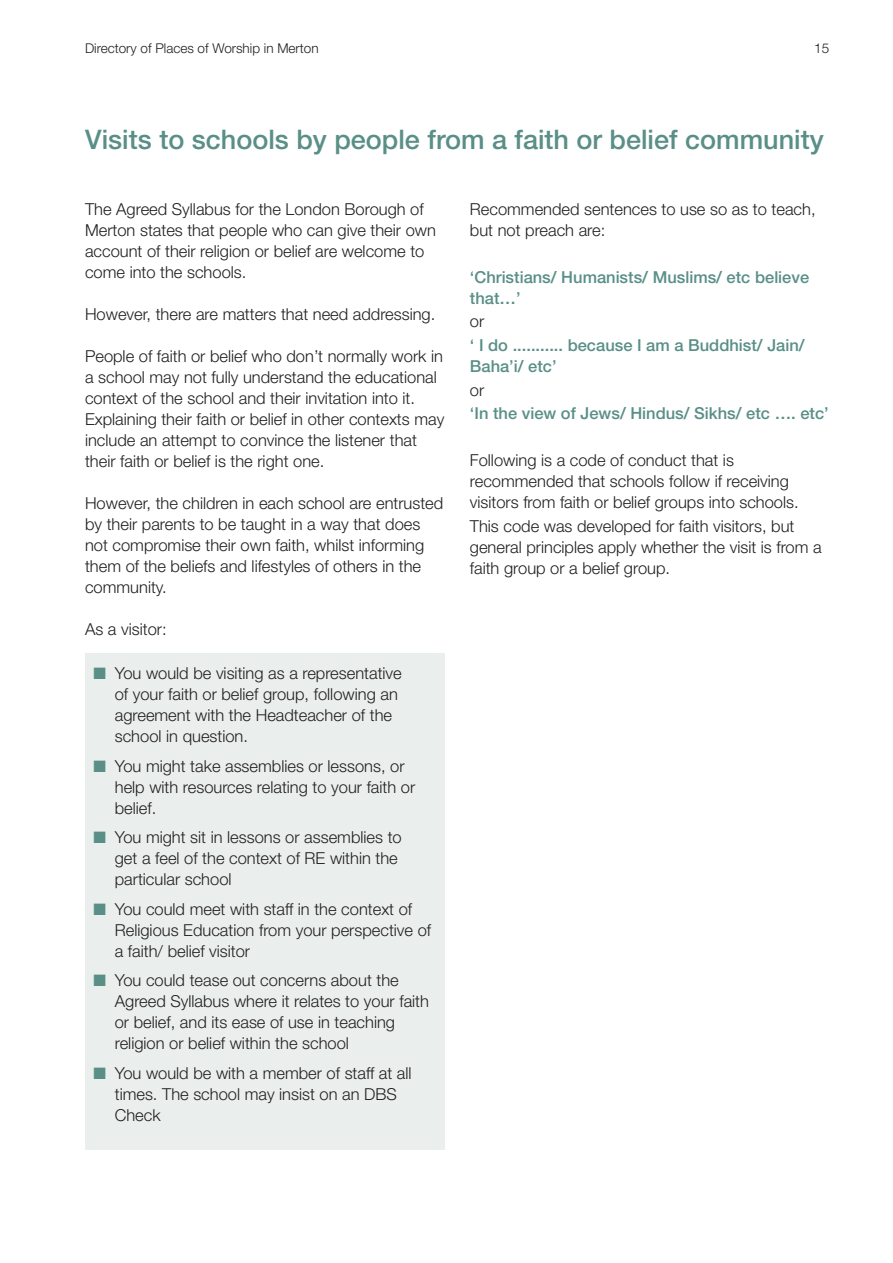
<style>
.page{position:relative;width:893px;height:1263px;background:#fff}
.page>*{position:absolute;margin:0;border:0;box-sizing:border-box;transform-origin:0 0}
.t1{font:500 27px "Helvetica Neue";color:#598f87}
.new_bullets_c6{font:300 16.5px/21px "Helvetica Neue";color:#231f20}
.t2{font:500 16.5px/21px "Helvetica Neue";color:#598f87}
.t3{font:300 13.5px "Helvetica Neue";color:#231f20}
.s1{color:#598f87}
</style>
<div class="page">
<div style="left:85px;top:653px;width:359px;height:497px;background:#eaefee"></div>
<p class="t3" style="left:85px;top:40px;width:235px">Directory of Places of Worship in Merton</p>
<p class="t3" style="left:814px;top:40px;width:17px">15</p>
<p class="t1" style="left:85px;top:123px;width:740px">Visits to schools by people from a faith or belief community</p>
<p class="new_bullets_c6" style="left:85px;top:198px;width:352px">The Agreed Syllabus for the London Borough of Merton states that people who can give their own account of their religion or belief are welcome to come into the schools.</p>
<p class="new_bullets_c6" style="left:85px;top:303px;width:352px">However, there are matters that need addressing.</p>
<p class="new_bullets_c6" style="left:85px;top:345px;width:361px">People of faith or belief who don’t normally work in a school may not fully understand the educational context of the school and their invitation into it.<br>Explaining their faith or belief in other contexts may include an attempt to convince the listener that their faith or belief is the right one.</p>
<p class="new_bullets_c6" style="left:85px;top:492px;width:360px">However, the children in each school are entrusted by their parents to be taught in a way that does not compromise their own faith, whilst informing them of the beliefs and lifestyles of others in the community.</p>
<p class="new_bullets_c6" style="left:85px;top:618px;width:83px">As a visitor:</p>
<p class="new_bullets_c6" style="left:115px;top:663px;width:289px;text-indent:-21px"><span class="s1">■</span> You would be visiting as a representative of your faith or belief group, following an agreement with the Headteacher of the school in question.</p>
<p class="new_bullets_c6" style="left:115px;top:755px;width:302px;text-indent:-21px"><span class="s1">■</span> You might take assemblies or lessons, or help with resources relating to your faith or belief.</p>
<p class="new_bullets_c6" style="left:115px;top:827px;width:288px;text-indent:-21px"><span class="s1">■</span> You might sit in lessons or assemblies to get a feel of the context of RE within the particular school</p>
<p class="new_bullets_c6" style="left:115px;top:898px;width:318px;text-indent:-21px"><span class="s1">■</span> You could meet with staff in the context of<br>Religious Education from your perspective of a faith/ belief visitor</p>
<p class="new_bullets_c6" style="left:115px;top:970px;width:316px;text-indent:-21px"><span class="s1">■</span> You could tease out concerns about the Agreed Syllabus where it relates to your faith or belief, and its ease of use in teaching religion or belief within the school</p>
<p class="new_bullets_c6" style="left:115px;top:1062px;width:298px;text-indent:-21px"><span class="s1">■</span> You would be with a member of staff at all times. The school may insist on an DBS<br>Check</p>
<p class="new_bullets_c6" style="left:470px;top:198px;width:347px">Recommended sentences to use so as to teach, but not preach are:</p>
<p class="t2" style="left:470px;top:266px;width:341px">‘Christians/ Humanists/ Muslims/ etc believe that…’</p>
<p class="new_bullets_c6" style="left:470px;top:311px;width:16px">or</p>
<p class="t2" style="left:470px;top:334px;width:336px">‘ I do ........... because I am a Buddhist/ Jain/<br>Baha’i/ etc’</p>
<p class="new_bullets_c6" style="left:470px;top:379px;width:16px">or</p>
<p class="t2" style="left:470px;top:402px;width:360px">‘In the view of Jews/ Hindus/ Sikhs/ etc …. etc’</p>
<p class="new_bullets_c6" style="left:470px;top:449px;width:330px">Following is a code of conduct that is recommended that schools follow if receiving visitors from faith or belief groups into schools.</p>
<p class="new_bullets_c6" style="left:470px;top:515px;width:353px">This code was developed for faith visitors, but general principles apply whether the visit is from a faith group or a belief group.</p>
</div>
